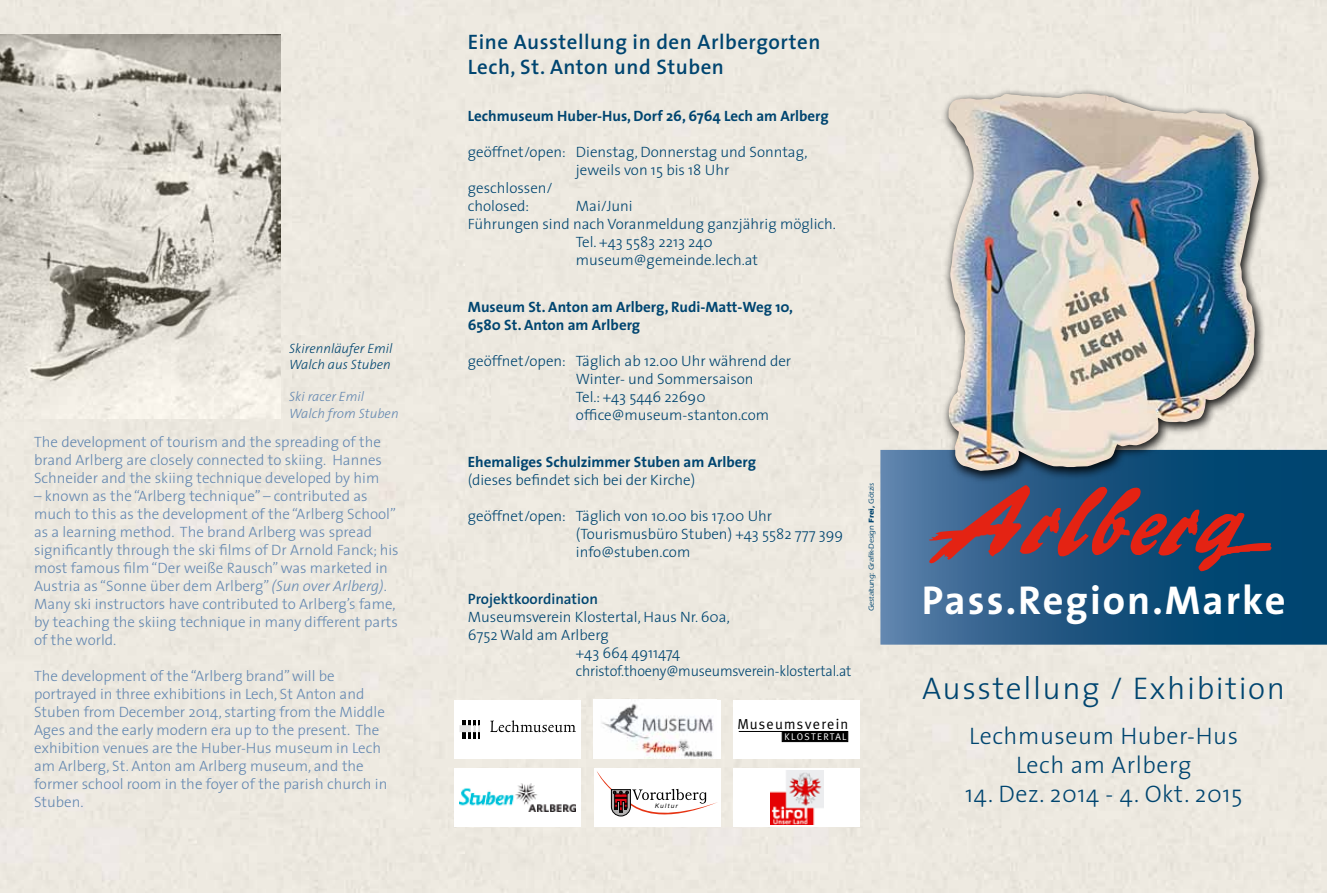
<style>
.page{position:relative;width:1327px;height:893px;background:#fff}
.page>*{position:absolute;margin:0;border:0;box-sizing:border-box;transform-origin:0 0}
.t1{font:700 40.5px "The Sans";letter-spacing:.05em;color:#fff}
.t2{font:300 31.5px "The Sans";letter-spacing:.05em;color:#004570}
.t3{font:300 24px/28.8px "The Sans";letter-spacing:.025em;color:#004570;text-align:center}
.t4{font:600 21px/25.2px "The Sans";letter-spacing:.025em;color:#004570}
.t5{font:300 15px/18px "The Sans";color:#6488b1}
.t6{font:300 15px/18px "The Sans";color:#004570}
.t7{font:700 15px/18px "The Sans";color:#004570}
.t8{font:300 15px "The Sans";color:#004570;scale:.95 1}
.t9{font:600 15px "The Sans";color:#004570}
.t10{font:14.55px "Meta";letter-spacing:.09em;color:#000}
.t11{font:italic 300 13.5px/16.2px "The Sans";color:#004570}
.t12{font:italic 300 13.5px/16.2px "The Sans";color:#6488b1}
.t13{font:9.6px "Meta";letter-spacing:.13em;color:#fff}
.t14{font:500 7.5px "Itc Eras";color:#004570}
.t15{font:italic 6.3px "Helvetica Neue CE";letter-spacing:.2em;color:#000}
.s1{font-style:italic}
.s2{font-weight:700}
</style>
<div class="page">
<svg style="left:880px;top:450px;width:447px;height:195px"></svg>
<svg style="left:929px;top:484px;width:342px;height:88px"></svg>
<div style="left:940px;top:87px;width:330px;height:398px;background:#000;opacity:.75"></div>
<img style="left:948px;top:93px;width:311px;height:378px">
<img style="left:0;top:34px;width:281px;height:384px">
<svg style="left:459px;top:720px;width:21px;height:19px"></svg>
<svg style="left:490px;top:720px;width:86px;height:12px"></svg>
<img style="left:600px;top:700px;width:114px;height:59px">
<div style="left:782px;top:731px;width:66px;height:11px;background:#000"></div>
<hr style="left:739px;top:731px;width:109px;height:1px;background:#000">
<img style="left:460px;top:783px;width:116px;height:28px">
<svg style="left:596px;top:770px;width:122px;height:47px"></svg>
<img style="left:770px;top:770px;width:53px;height:55px">
<p class="t11" style="left:289px;top:340px;width:105px">Skirennläufer Emil<br>Walch aus Stuben</p>
<p class="t12" style="left:289px;top:388px;width:111px">Ski racer Emil<br>Walch from Stuben</p>
<p class="t5" style="left:34px;top:432px;width:349px;text-align:justify">The development of tourism and the spreading of the brand Arlberg are closely connected to skiing. Hannes Schneider and the skiing technique developed by him</p>
<p class="t5" style="left:34px;top:486px;width:366px">– known as the “Arlberg technique” – contributed as much to this as the development of the “Arlberg School” as a learning method. The brand Arlberg was spread significantly through the ski films of Dr Arnold Fanck; his most famous film “Der weiße Rausch” was marketed in Austria as “Sonne über dem Arlberg” <span class="s1">(Sun over Arlberg)</span>.<br>Many ski instructors have contributed to Arlberg’s fame, by teaching the skiing technique in many different parts of the world.</p>
<p class="t5" style="left:34px;top:666px;width:355px">The development of the “Arlberg brand” will be portrayed in three exhibitions in Lech, St Anton and Stuben from December 2014, starting from the Middle Ages and the early modern era up to the present. The exhibition venues are the Huber-Hus museum in Lech am Arlberg, St. Anton am Arlberg museum, and the former school room in the foyer of the parish church in Stuben.</p>
<h3 class="t4" style="left:468px;top:29px;width:354px">Eine Ausstellung in den Arlbergorten<br>Lech, St. Anton und Stuben</h3>
<p class="t7" style="left:468px;top:107px;width:362px">Lechmuseum Huber-Hus, Dorf 26, 6764 Lech am Arlberg</p>
<p class="t6" style="left:468px;top:143px;width:341px">geöffnet/open: Dienstag, Donnerstag und Sonntag,</p>
<p class="t6" style="left:576px;top:161px;width:155px">jeweils von 15 bis 18 Uhr</p>
<p class="t6" style="left:468px;top:179px;width:86px">geschlossen/</p>
<p class="t6" style="left:468px;top:197px;width:63px">cholosed:</p>
<p class="t6" style="left:576px;top:197px;width:58px">Mai/Juni</p>
<p class="t6" style="left:468px;top:215px;width:369px">Führungen sind nach Voranmeldung ganzjährig möglich.</p>
<p class="t6" style="left:576px;top:233px;width:138px">Tel. +43 5583 2213 240</p>
<p class="t6" style="left:576px;top:251px;width:184px">museum@gemeinde.lech.at</p>
<p class="t7" style="left:468px;top:298px;width:327px">Museum St. Anton am Arlberg, Rudi-Matt-Weg 10,<br>6580 St. Anton am Arlberg</p>
<p class="t6" style="left:576px;top:352px;width:217px;text-indent:-108px">geöffnet/open: Täglich ab 12.00 Uhr während der<br>Winter- und Sommersaison<br>Tel.: +43 5446 22690 office@museum-stanton.com</p>
<p class="t7" style="left:468px;top:452px;width:290px">Ehemaliges Schulzimmer Stuben am Arlberg</p>
<p class="t6" style="left:468px;top:470px;width:229px">(dieses befindet sich bei der Kirche)</p>
<p class="t6" style="left:576px;top:506px;width:269px;text-indent:-108px">geöffnet/open: Täglich von 10.00 bis 17.00 Uhr (Tourismusbüro Stuben) +43 5582 777 399 info@stuben.com</p>
<p class="t9" style="left:468px;top:586px;width:132px">Projektkoordination</p>
<p class="t6" style="left:468px;top:607px;width:263px">Museumsverein Klostertal, Haus Nr. 60a,</p>
<p class="t6" style="left:468px;top:625px;width:142px">6752 Wald am Arlberg</p>
<p class="t6" style="left:576px;top:643px;width:106px">+43 664 4911474</p>
<p class="t8" style="left:576px;top:658px;width:292px">christof.thoeny@museumsverein-klostertal.at</p>
<p class="t10" style="left:737px;top:716px;width:112px">Museumsverein</p>
<p class="t13" style="left:784px;top:731px;width:64px">KLOSTERTAL</p>
<p class="t14" style="left:867px;top:611px;width:129px;rotate:-90deg">Gestaltung: Grafik-Design <span class="s2">Frei,</span> Götzis</p>
<p class="t15" style="left:655px;top:802px;width:24px">Kultur</p>
<h1 class="t1" style="left:922px;top:567px;width:365px">Pass.Region.Marke</h1>
<h2 class="t2" style="left:922px;top:662px;width:364px">Ausstellung / Exhibition</h2>
<h3 class="t3" style="left:969px;top:721px;width:270px">Lechmuseum Huber-Hus<br>Lech am Arlberg</h3>
<h3 class="t3" style="left:965px;top:778px;width:279px">14. Dez. 2014 - 4. Okt. 2015</h3>
</div>
